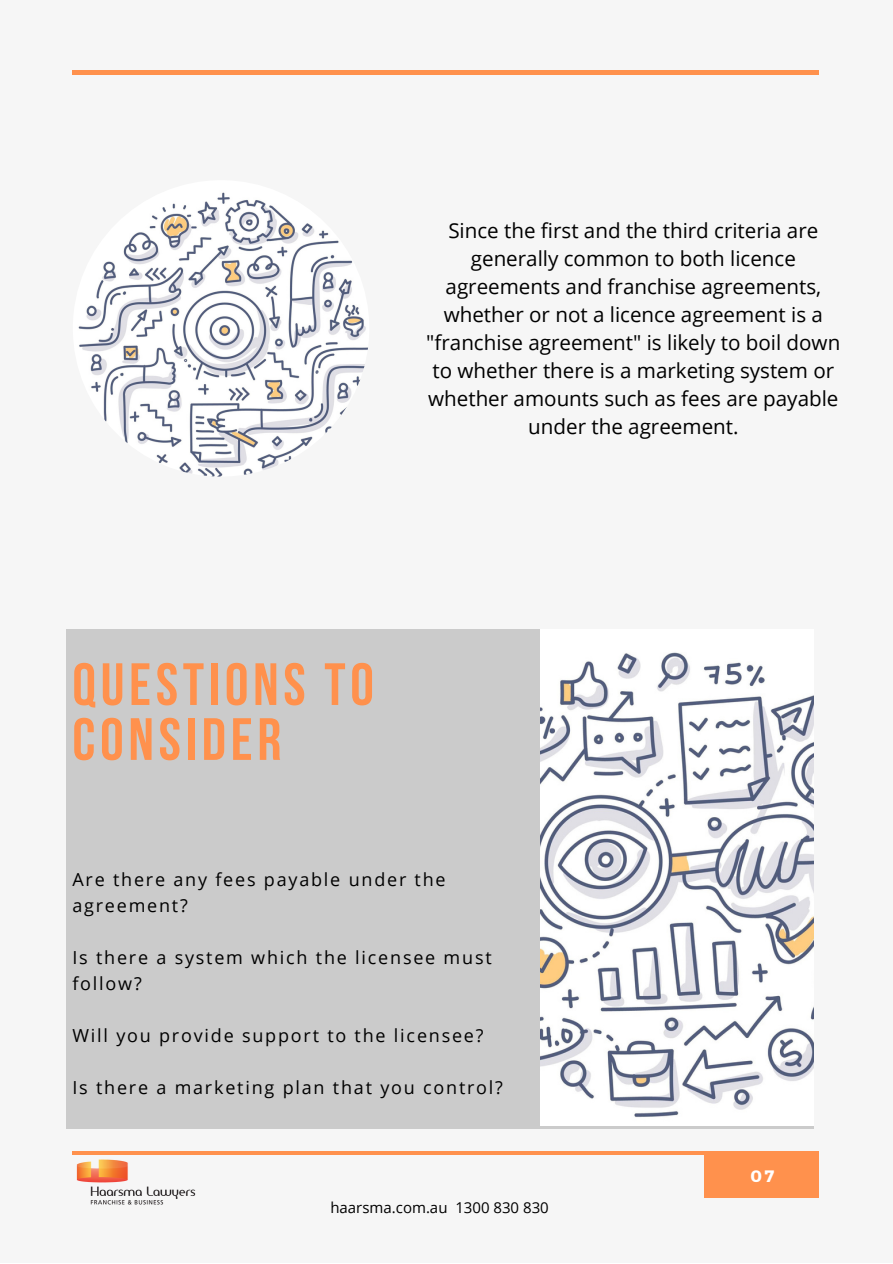
<style>
.page{position:relative;width:893px;height:1264px;background:#fff}
.page>*{position:absolute;margin:0;border:0;box-sizing:border-box;transform-origin:0 0}
.t1{font:700 59.55px/54.9px "Bebas Neue";letter-spacing:.08em;color:#ff914d}
.t2{font:20.55px/27.9px "Open Sans";color:#000;text-align:center}
.t3{font:18px/26px "Open Sans";letter-spacing:.1em;color:#000}
.t4{font:700 16.5px "Montserrat";color:#fff}
.t5{font:15px "Open Sans";color:#000}
</style>
<div class="page">
<div style="left:0;top:0;width:892px;height:1262px;background:#f6f6f6"></div>
<hr style="left:72px;top:71px;width:747px;height:3px;background:#ff914d">
<div style="left:704px;top:1151px;width:114px;height:46px;background:#ff914d"></div>
<hr style="left:72px;top:1151px;width:747px;height:3px;background:#ff914d">
<div style="left:66px;top:629px;width:747px;height:498px;background:#cbcbcb"></div>
<img style="left:541px;top:629px;width:272px;height:496px">
<img style="left:73px;top:180px;width:296px;height:296px;border-radius:50%">
<img style="left:76px;top:1159px;width:120px;height:46px">
<p class="t2" style="left:426px;top:216px;width:415px">Since the first and the third criteria are generally common to both licence agreements and franchise agreements, whether or not a licence agreement is a "franchise agreement" is likely to boil down to whether there is a marketing system or whether amounts such as fees are payable under the agreement.</p>
<p class="t1" style="left:72px;top:662px;width:303px">QUESTIONS TO<br>CONSIDER</p>
<p class="t3" style="left:72px;top:865px;width:375px">Are there any fees payable under the agreement?</p>
<p class="t3" style="left:72px;top:943px;width:421px">Is there a system which the licensee must follow?</p>
<p class="t3" style="left:72px;top:1021px;width:412px">Will you provide support to the licensee?</p>
<p class="t3" style="left:72px;top:1073px;width:432px">Is there a marketing plan that you control?</p>
<p class="t5" style="left:330px;top:1196px;width:220px">haarsma.com.au 1300 830 830</p>
<p class="t4" style="left:750px;top:1165px;width:25px">07</p>
</div>
